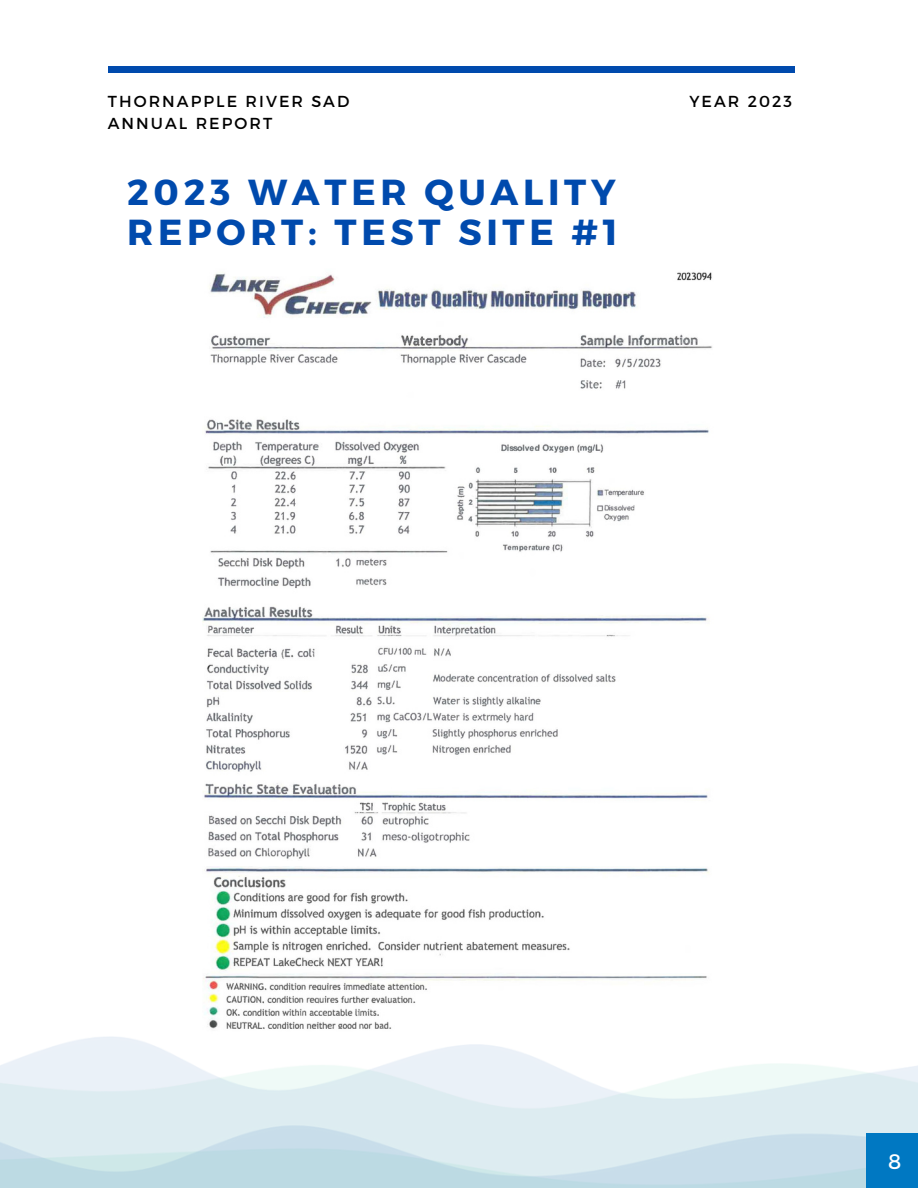
<style>
.page{position:relative;width:918px;height:1188px;background:#fff}
.page>*{position:absolute;margin:0;border:0;box-sizing:border-box;transform-origin:0 0}
.t1{font:700 36.15px/40.5px "Montserrat";letter-spacing:.13em;color:#004aad}
.t2{font:21px "Montserrat";color:#fff}
.t3{font:15.9px "Montserrat";letter-spacing:.13em;color:#000}
</style>
<div class="page">
<div style="left:108px;top:66px;width:686px;height:7px;background:#004aad"></div>
<img style="left:1px;top:1037px;width:917px;height:151px">
<img style="left:203px;top:866px;width:506px;height:163px">
<img style="left:202px;top:272px;width:510px;height:587px">
<div style="left:867px;top:1133px;width:51px;height:55px;background:#0078c2"></div>
<p class="t3" style="left:108px;top:91px;width:243px">THORNAPPLE RIVER SAD</p>
<p class="t3" style="left:108px;top:113px;width:166px">ANNUAL REPORT</p>
<p class="t1" style="left:127px;top:170px;width:492px">2023 WATER QUALITY<br>REPORT: TEST SITE #1</p>
<p class="t3" style="left:689px;top:91px;width:104px">YEAR 2023</p>
<p class="t2" style="left:878px;top:1147px;width:25px">28</p>
<p class="t2" style="left:893px;top:1147px;width:16px">0</p>
</div>
